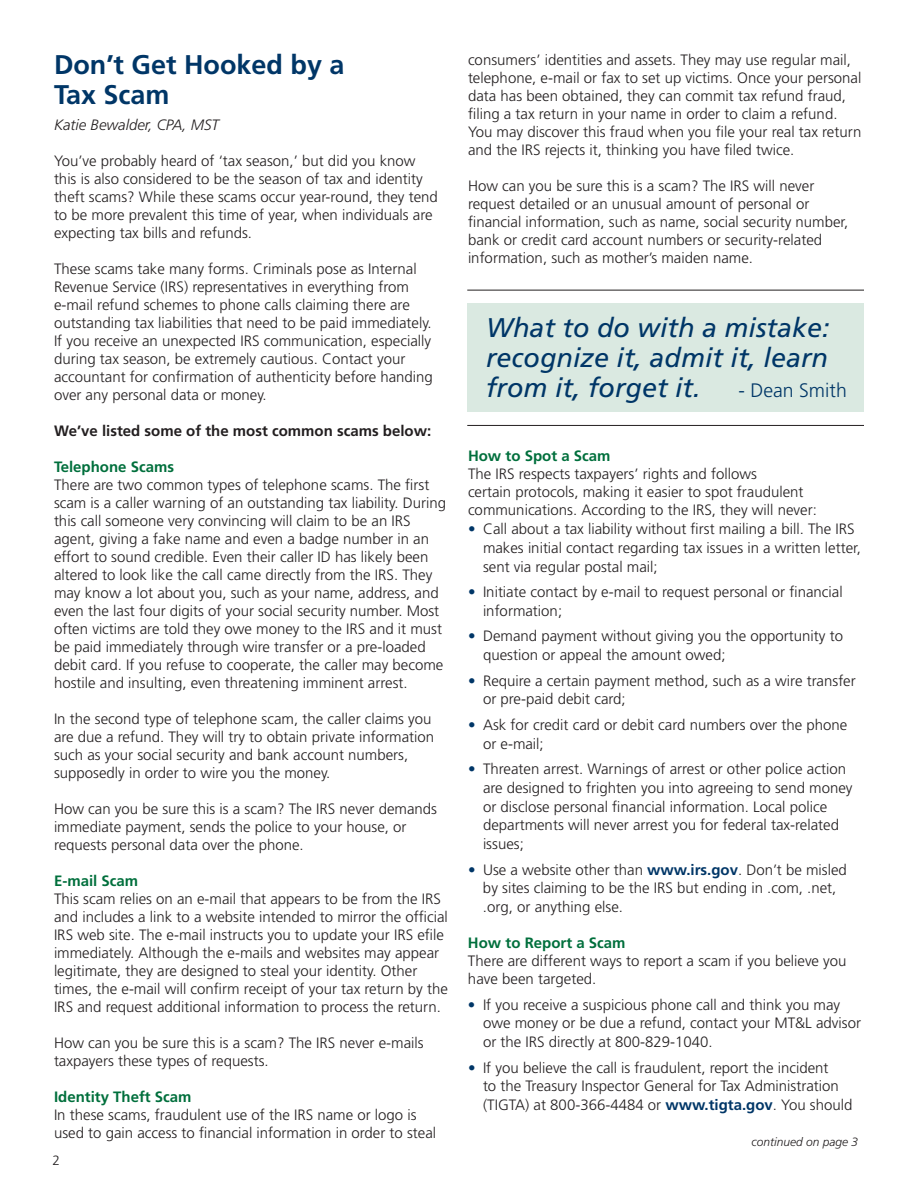
<style>
.page{position:relative;width:918px;height:1188px;background:#fff}
.page>*{position:absolute;margin:0;border:0;box-sizing:border-box;transform-origin:0 0}
.t1{font:italic 27px/30px "Frutiger";color:#003667;text-align:justify}
.Headers{font:700 27px/30px "Frutiger";color:#003667}
.t2{font:300 19.5px "Frutiger";color:#003667}
.Body_Text{font:300 15px/18px "Frutiger";color:#231f20}
.Bulleted_Text{font:300 15px/18.8px "Frutiger";color:#231f20}
.Body_Text-2{font:700 15px "Frutiger";color:#006f3c}
.Body_Text-3{font:700 15px "Frutiger";color:#231f20}
.Authors{font:italic 300 15px "Frutiger";color:#231f20}
.t3{font:300 13.5px "Frutiger";color:#231f20}
.t4{font:italic 300 12px "Frutiger";color:#231f20}
.s1{color:#003667}
.s2{font-weight:700;color:#003667}
</style>
<div class="page">
<div style="left:467px;top:303px;width:397px;height:109px;background:#dae9e1"></div>
<hr style="left:467px;top:425px;width:397px;height:1px;background:#231f20">
<hr style="left:467px;top:290px;width:397px;height:1px;background:#231f20">
<p class="Headers" style="left:54px;top:50px;width:292px">Don’t Get Hooked by a<br>Tax Scam</p>
<p class="Authors" style="left:54px;top:116px;width:167px">Katie Bewalder, CPA, MST</p>
<p class="Body_Text" style="left:54px;top:152px;width:385px">You’ve probably heard of ‘tax season,’ but did you know this is also considered to be the season of tax and identity theft scams? While these scams occur year-round, they tend to be more prevalent this time of year, when individuals are expecting tax bills and refunds.</p>
<p class="Body_Text" style="left:54px;top:260px;width:380px">These scams take many forms. Criminals pose as Internal Revenue Service (IRS) representatives in everything from e-mail refund schemes to phone calls claiming there are outstanding tax liabilities that need to be paid immediately.<br>If you receive an unexpected IRS communication, especially during tax season, be extremely cautious. Contact your accountant for confirmation of authenticity before handing over any personal data or money.</p>
<p class="Body_Text-3" style="left:54px;top:422px;width:379px">We’ve listed some of the most common scams below:</p>
<p class="Body_Text-2" style="left:54px;top:458px;width:122px">Telephone Scams</p>
<p class="Body_Text" style="left:54px;top:476px;width:394px">There are two common types of telephone scams. The first scam is a caller warning of an outstanding tax liability. During this call someone very convincing will claim to be an IRS agent, giving a fake name and even a badge number in an effort to sound credible. Even their caller ID has likely been altered to look like the call came directly from the IRS. They may know a lot about you, such as your name, address, and even the last four digits of your social security number. Most often victims are told they owe money to the IRS and it must be paid immediately through wire transfer or a pre-loaded debit card. If you refuse to cooperate, the caller may become hostile and insulting, even threatening imminent arrest.</p>
<p class="Body_Text" style="left:54px;top:710px;width:382px">In the second type of telephone scam, the caller claims you are due a refund. They will try to obtain private information such as your social security and bank account numbers, supposedly in order to wire you the money.</p>
<p class="Body_Text" style="left:54px;top:800px;width:385px">How can you be sure this is a scam? The IRS never demands immediate payment, sends the police to your house, or requests personal data over the phone.</p>
<p class="Body_Text-2" style="left:54px;top:872px;width:86px">E-mail Scam</p>
<p class="Body_Text" style="left:54px;top:890px;width:395px">This scam relies on an e-mail that appears to be from the IRS and includes a link to a website intended to mirror the official IRS web site. The e-mail instructs you to update your IRS efile immediately. Although the e-mails and websites may appear legitimate, they are designed to steal your identity. Other times, the e-mail will confirm receipt of your tax return by the IRS and request additional information to process the return.</p>
<p class="Body_Text" style="left:54px;top:1034px;width:371px">How can you be sure this is a scam? The IRS never e-mails taxpayers these types of requests.</p>
<p class="Body_Text-2" style="left:54px;top:1088px;width:139px">Identity Theft Scam</p>
<p class="Body_Text" style="left:54px;top:1106px;width:384px">In these scams, fraudulent use of the IRS name or logo is used to gain access to financial information in order to steal</p>
<p class="t3" style="left:52px;top:1153px;width:9px">2</p>
<p class="Body_Text" style="left:468px;top:51px;width:395px">consumers’ identities and assets. They may use regular mail, telephone, e-mail or fax to set up victims. Once your personal data has been obtained, they can commit tax refund fraud, filing a tax return in your name in order to claim a refund.<br>You may discover this fraud when you file your real tax return and the IRS rejects it, thinking you have filed twice.</p>
<p class="Body_Text" style="left:468px;top:177px;width:382px">How can you be sure this is a scam? The IRS will never request detailed or an unusual amount of personal or financial information, such as name, social security number, bank or credit card account numbers or security-related information, such as mother’s maiden name.</p>
<p class="t1" style="left:486px;top:313px;width:345px">What to do with a mistake: recognize it, admit it, learn from it, forget it.</p>
<p class="t2" style="left:739px;top:379px;width:110px">- Dean Smith</p>
<p class="Body_Text-2" style="left:468px;top:447px;width:144px">How to Spot a Scam</p>
<p class="Body_Text" style="left:468px;top:465px;width:350px">The IRS respects taxpayers’ rights and follows<br>certain protocols, making it easier to spot fraudulent communications. According to the IRS, they will never:</p>
<p class="Bulleted_Text" style="left:483px;top:520px;width:380px;text-indent:-15px"><span class="s1">•</span> Call about a tax liability without first mailing a bill. The IRS makes initial contact regarding tax issues in a written letter, sent via regular postal mail;</p>
<p class="Bulleted_Text" style="left:483px;top:583px;width:361px;text-indent:-15px"><span class="s1">•</span> Initiate contact by e-mail to request personal or financial information;</p>
<p class="Bulleted_Text" style="left:483px;top:627px;width:362px;text-indent:-15px"><span class="s1">•</span> Demand payment without giving you the opportunity to question or appeal the amount owed;</p>
<p class="Bulleted_Text" style="left:483px;top:671px;width:374px;text-indent:-15px"><span class="s1">•</span> Require a certain payment method, such as a wire transfer or pre-paid debit card;</p>
<p class="Bulleted_Text" style="left:483px;top:715px;width:366px;text-indent:-15px"><span class="s1">•</span> Ask for credit card or debit card numbers over the phone or e-mail;</p>
<p class="Bulleted_Text" style="left:483px;top:760px;width:371px;text-indent:-15px"><span class="s1">•</span> Threaten arrest. Warnings of arrest or other police action are designed to frighten you into agreeing to send money or disclose personal financial information. Local police departments will never arrest you for federal tax-related issues;</p>
<p class="Bulleted_Text" style="left:483px;top:860px;width:365px;text-indent:-15px"><span class="s1">•</span> Use a website other than <span class="s2">www.irs.gov</span>. Don’t be misled by sites claiming to be the IRS but ending in .com, .net, .org, or anything else.</p>
<p class="Body_Text-2" style="left:468px;top:934px;width:159px">How to Report a Scam</p>
<p class="Body_Text" style="left:468px;top:952px;width:380px">There are different ways to report a scam if you believe you have been targeted.</p>
<p class="Bulleted_Text" style="left:483px;top:995px;width:380px;text-indent:-15px"><span class="s1">•</span> If you receive a suspicious phone call and think you may owe money or be due a refund, contact your MT&amp;L advisor or the IRS directly at 800-829-1040.</p>
<p class="Bulleted_Text" style="left:483px;top:1058px;width:371px;text-indent:-15px"><span class="s1">•</span> If you believe the call is fraudulent, report the incident<br>to the Treasury Inspector General for Tax Administration (TIGTA) at 800-366-4484 or <span class="s2">www.tigta.gov</span>. You should</p>
<p class="t4" style="left:751px;top:1135px;width:108px">continued on page 3</p>
</div>
